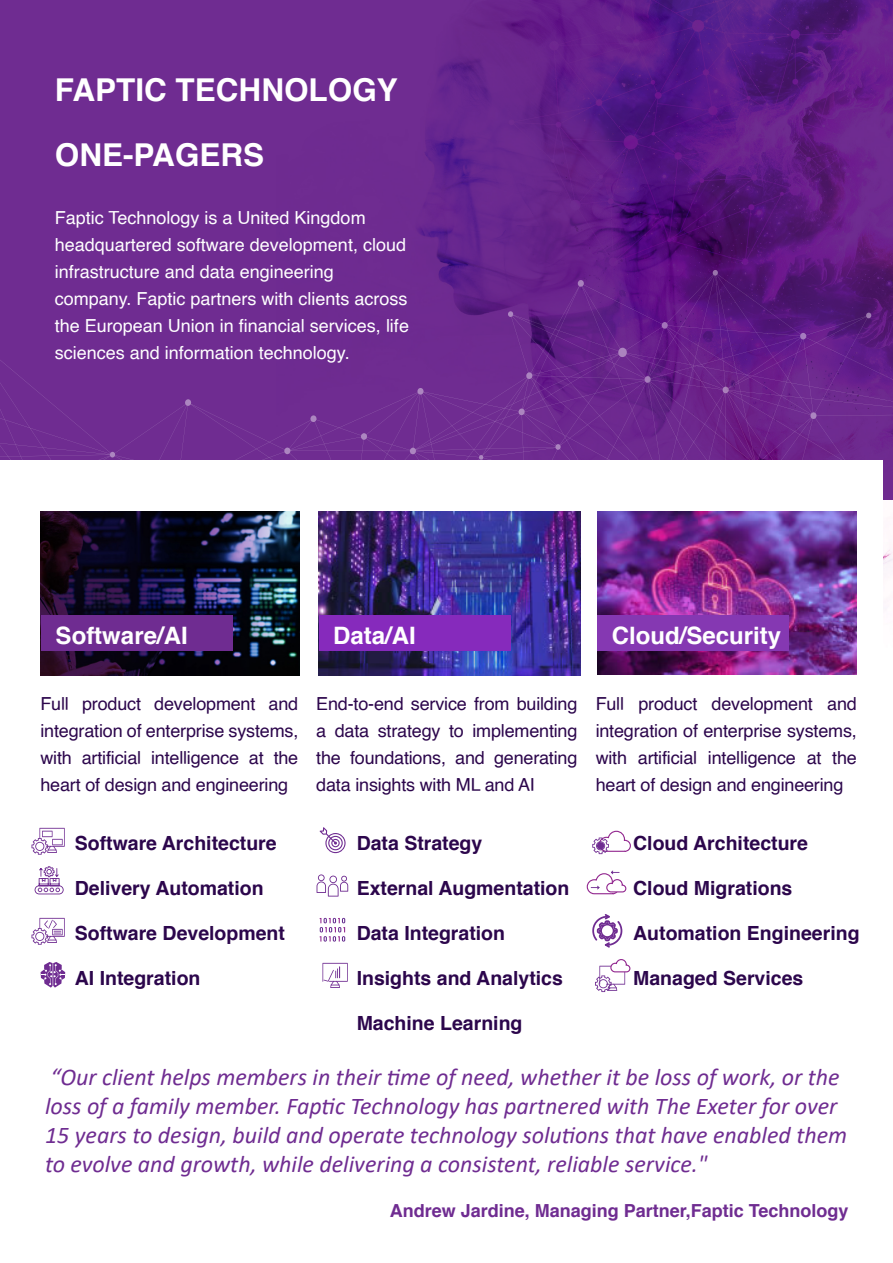
<style>
.page{position:relative;width:893px;height:1263px;background:#fff}
.page>*{position:absolute;margin:0;border:0;box-sizing:border-box;transform-origin:0 0}
.t1{font:700 31.5px/64.8px "Helvetica";color:#fff}
.t2{font:italic 24px/28.8px "Calibri";color:#6f2c91}
.t3{font:700 24px "Helvetica";color:#fff}
.t4{font:700 19.5px "Helvetica";color:#2c064c}
.t5{font:18px/27px "Helvetica";letter-spacing:-.01em;color:#2c064c;text-align:justify}
.t6{font:18px/27px "Helvetica";color:#fff}
.t7{font:700 18px "Helvetica";color:#6f2c91}
</style>
<div class="page">
<div style="left:0;top:0;width:893px;height:500px;background:#6f2c91"></div>
<img style="left:418px;top:0;width:475px;height:569px">
<div style="left:0;top:460px;width:883px;height:773px;background:#fff"></div>
<svg style="left:0;top:270px;width:893px;height:286px"></svg>
<img style="left:40px;top:511px;width:260px;height:164px">
<div style="left:41px;top:615px;width:192px;height:35px;background:#6f2c91"></div>
<img style="left:319px;top:511px;width:261px;height:164px">
<img style="left:597px;top:512px;width:259px;height:163px">
<div style="left:319px;top:615px;width:192px;height:35px;background:#862abc"></div>
<div style="left:598px;top:615px;width:191px;height:35px;background:#8538b2"></div>
<svg style="left:32px;top:828px;width:33px;height:27px"></svg>
<svg style="left:32px;top:918px;width:33px;height:27px"></svg>
<svg style="left:35px;top:866px;width:29px;height:28px"></svg>
<svg style="left:41px;top:962px;width:24px;height:26px"></svg>
<svg style="left:586px;top:870px;width:41px;height:25px"></svg>
<svg style="left:320px;top:827px;width:26px;height:26px"></svg>
<svg style="left:317px;top:874px;width:31px;height:22px"></svg>
<svg style="left:320px;top:918px;width:25px;height:24px"></svg>
<svg style="left:322px;top:963px;width:26px;height:25px"></svg>
<svg style="left:592px;top:830px;width:39px;height:24px"></svg>
<div style="left:597px;top:842px;width:7px;height:7px;background:#6f2c91;border-radius:50%"></div>
<svg style="left:592px;top:914px;width:30px;height:34px"></svg>
<svg style="left:595px;top:959px;width:36px;height:33px"></svg>
<h1 class="t1" style="left:55px;top:58px;width:345px">FAPTIC TECHNOLOGY<br>ONE-PAGERS</h1>
<p class="t6" style="left:55px;top:205px;width:356px">Faptic Technology is a United Kingdom headquartered software development, cloud infrastructure and data engineering company. Faptic partners with clients across the European Union in financial services, life sciences and information technology.</p>
<h2 class="t3" style="left:56px;top:616px;width:134px">Software/AI</h2>
<h2 class="t3" style="left:333px;top:616px;width:84px">Data/AI</h2>
<h2 class="t3" style="left:612px;top:616px;width:171px">Cloud/Security</h2>
<p class="t5" style="left:40px;top:690px;width:259px">Full product development and integration of enterprise systems, with artificial intelligence at the heart of design and engineering</p>
<p class="t5" style="left:316px;top:690px;width:263px">End-to-end service from building a data strategy to implementing the foundations, and generating data insights with ML and AI</p>
<p class="t5" style="left:596px;top:690px;width:263px">Full product development and integration of enterprise systems, with artificial intelligence at the heart of design and engineering</p>
<p class="t4" style="left:357px;top:827px;width:127px">Data Strategy</p>
<p class="t4" style="left:357px;top:872px;width:214px">External Augmentation</p>
<p class="t4" style="left:357px;top:917px;width:150px">Data Integration</p>
<p class="t4" style="left:357px;top:962px;width:208px">Insights and Analytics</p>
<p class="t4" style="left:357px;top:1007px;width:167px">Machine Learning</p>
<p class="t2" style="left:45px;top:1062px;width:804px">“Our client helps members in their time of need, whether it be loss of work, or the loss of a family member. Faptic Technology has partnered with The Exeter for over 15 years to design, build and operate technology solutions that have enabled them to evolve and growth, while delivering a consistent, reliable service."</p>
<p class="t7" style="left:390px;top:1196px;width:460px">Andrew Jardine, Managing Partner,Faptic Technology</p>
<p class="t4" style="left:75px;top:827px;width:203px">Software Architecture</p>
<p class="t4" style="left:75px;top:872px;width:190px">Delivery Automation</p>
<p class="t4" style="left:75px;top:917px;width:212px">Software Development</p>
<p class="t4" style="left:75px;top:962px;width:127px">AI Integration</p>
<p class="t4" style="left:633px;top:827px;width:176px">Cloud Architecture</p>
<p class="t4" style="left:633px;top:872px;width:161px">Cloud Migrations</p>
<p class="t4" style="left:633px;top:917px;width:228px">Automation Engineering</p>
<p class="t4" style="left:633px;top:962px;width:172px">Managed Services</p>
</div>
